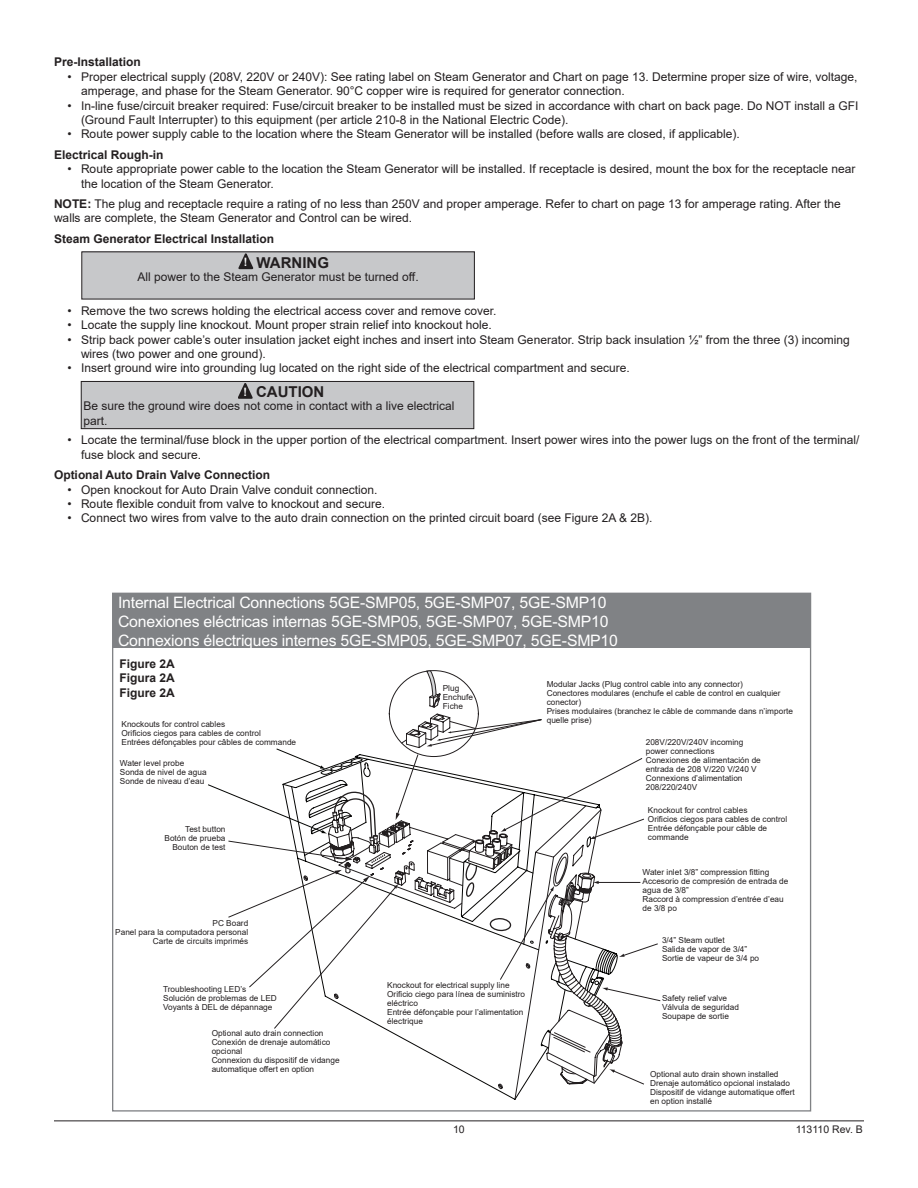
<style>
.page{position:relative;width:918px;height:1188px;background:#fff}
.page>*{position:absolute;margin:0;border:0;box-sizing:border-box;transform-origin:0 0}
.t1{font:15.9px/19px "Arial";letter-spacing:-.015em;color:#fff}
.t2{font:700 15px "Arial";color:#231f20}
.t3{font:12px/14.4px "Arial";color:#231f20}
.t4{font:700 12px/14.4px "Arial";color:#231f20;text-align:justify}
.t5{font:10.5px "Arial";color:#231f20}
.t6{font:8.25px/9px "Arial";color:#231f20}
.s1{font-weight:700}
.s2{font-size:11.55px;color:#fff}
</style>
<div class="page">
<hr style="left:54px;top:1120px;width:810px;height:1px;background:#231f20">
<div style="left:82px;top:252px;width:392px;height:47px;background:#c7c8ca"></div>
<svg style="left:239px;top:253px;width:14px;height:16px"></svg>
<div style="left:81px;top:381px;width:393px;height:48px;background:#c7c8ca"></div>
<div style="left:81px;top:381px;width:393px;height:48px;border:1px solid #231f20"></div>
<svg style="left:238px;top:383px;width:15px;height:16px"></svg>
<div style="left:113px;top:593px;width:698px;height:55px;background:#808285"></div>
<svg style="left:208px;top:670px;width:453px;height:430px"></svg>
<p class="t4" style="left:54px;top:55px;width:88px">Pre-Installation</p>
<p class="t3" style="left:81px;top:69px;width:778px;text-indent:-14px">• Proper electrical supply (208V, 220V or 240V): See rating label on Steam Generator and Chart on page 13. Determine proper size of wire, voltage, amperage, and phase for the Steam Generator. 90°C copper wire is required for generator connection.</p>
<p class="t3" style="left:81px;top:98px;width:779px;text-indent:-14px">• In-line fuse/circuit breaker required: Fuse/circuit breaker to be installed must be sized in accordance with chart on back page. Do NOT install a GFI (Ground Fault Interrupter) to this equipment (per article 210-8 in the National Electric Code).</p>
<p class="t3" style="left:68px;top:127px;width:674px">• Route power supply cable to the location where the Steam Generator will be installed (before walls are closed, if applicable).</p>
<p class="t4" style="left:54px;top:148px;width:111px">Electrical Rough-in</p>
<p class="t3" style="left:81px;top:162px;width:776px;text-indent:-14px">• Route appropriate power cable to the location the Steam Generator will be installed. If receptacle is desired, mount the box for the receptacle near the location of the Steam Generator.</p>
<p class="t3" style="left:54px;top:197px;width:788px"><span class="s1">NOTE:</span> The plug and receptacle require a rating of no less than 250V and proper amperage. Refer to chart on page 13 for amperage rating. After the walls are complete, the Steam Generator and Control can be wired.</p>
<p class="t4" style="left:54px;top:232px;width:222px">Steam Generator Electrical Installation</p>
<p class="t2" style="left:244px;top:252px;width:87px"><span class="s2">!</span> WARNING</p>
<p class="t3" style="left:137px;top:270px;width:283px">All power to the Steam Generator must be turned off.</p>
<p class="t3" style="left:68px;top:303px;width:431px">• Remove the two screws holding the electrical access cover and remove cover.</p>
<p class="t3" style="left:68px;top:318px;width:426px">• Locate the supply line knockout. Mount proper strain relief into knockout hole.</p>
<p class="t3" style="left:81px;top:332px;width:770px;text-indent:-14px">• Strip back power cable’s outer insulation jacket eight inches and insert into Steam Generator. Strip back insulation ½” from the three (3) incoming wires (two power and one ground).</p>
<p class="t3" style="left:68px;top:361px;width:564px">• Insert ground wire into grounding lug located on the right side of the electrical compartment and secure.</p>
<p class="t2" style="left:243px;top:382px;width:82px"><span class="s2">!</span> CAUTION</p>
<p class="t3" style="left:84px;top:399px;width:372px">Be sure the ground wire does not come in contact with a live electrical part.</p>
<p class="t3" style="left:81px;top:433px;width:780px;text-indent:-14px">• Locate the terminal/fuse block in the upper portion of the electrical compartment. Insert power wires into the power lugs on the front of the terminal/ fuse block and secure.</p>
<p class="t4" style="left:54px;top:468px;width:218px">Optional Auto Drain Valve Connection</p>
<p class="t3" style="left:68px;top:482px;width:312px">• Open knockout for Auto Drain Valve conduit connection.</p>
<p class="t3" style="left:68px;top:497px;width:319px">• Route flexible conduit from valve to knockout and secure.</p>
<p class="t3" style="left:68px;top:511px;width:587px">• Connect two wires from valve to the auto drain connection on the printed circuit board (see Figure 2A &amp; 2B).</p>
<h1 class="t1" style="left:118px;top:593px;width:501px">Internal Electrical Connections 5GE-SMP05, 5GE-SMP07, 5GE-SMP10<br>Conexiones eléctricas internas 5GE-SMP05, 5GE-SMP07, 5GE-SMP10<br>Connexions électriques internes 5GE-SMP05, 5GE-SMP07, 5GE-SMP10</h1>
<p class="t6" style="left:443px;top:683px;width:32px">Plug<br>Enchufe<br>Fiche</p>
<p class="t6" style="left:547px;top:679px;width:248px">Modular Jacks (Plug control cable into any connector)<br>Conectores modulares (enchufe el cable de control en cualquier conector)<br>Prises modulaires (branchez le câble de commande dans n’importe quelle prise)</p>
<p class="t4" style="left:120px;top:656px;width:57px">Figure 2A Figura 2A Figure 2A</p>
<p class="t6" style="left:122px;top:720px;width:176px">Knockouts for control cables<br>Orificios ciegos para cables de control<br>Entrées défonçables pour câbles de commande</p>
<p class="t6" style="left:646px;top:738px;width:117px">208V/220V/240V incoming power connections<br>Conexiones de alimentación de entrada de 208 V/220 V/240 V<br>Connexions d’alimentation<br>208/220/240V</p>
<p class="t6" style="left:120px;top:759px;width:88px">Water level probe<br>Sonda de nivel de agua<br>Sonde de niveau d’eau</p>
<p class="t6" style="left:165px;top:824px;width:63px;text-align:right">Test button<br>Botón de prueba<br>Bouton de test</p>
<p class="t6" style="left:115px;top:918px;width:134px;text-align:right">PC Board<br>Panel para la computadora personal<br>Carte de circuits imprimés</p>
<p class="t6" style="left:163px;top:985px;width:115px">Troubleshooting LED’s<br>Solución de problemas de LED<br>Voyants à DEL de dépannage</p>
<p class="t6" style="left:212px;top:1029px;width:129px">Optional auto drain connection<br>Conexión de drenaje automático opcional<br>Connexion du dispositif de vidange automatique offert en option</p>
<p class="t6" style="left:648px;top:805px;width:141px">Knockout for control cables<br>Orificios ciegos para cables de control<br>Entrée défonçable pour câble de commande</p>
<p class="t6" style="left:643px;top:867px;width:147px">Water inlet 3/8” compression fitting<br>Accesorio de compresión de entrada de agua de 3/8”<br>Raccord à compression d’entrée d’eau de 3/8 po</p>
<p class="t6" style="left:387px;top:980px;width:140px">Knockout for electrical supply line<br>Orificio ciego para línea de suministro eléctrico<br>Entrée défonçable pour l’alimentation électrique</p>
<p class="t6" style="left:662px;top:935px;width:99px">3/4” Steam outlet<br>Salida de vapor de 3/4”<br>Sortie de vapeur de 3/4 po</p>
<p class="t6" style="left:662px;top:993px;width:79px">Safety relief valve<br>Válvula de seguridad<br>Soupape de sortie</p>
<p class="t6" style="left:650px;top:1070px;width:146px">Optional auto drain shown installed Drenaje automático opcional instalado Dispositif de vidange automatique offert en option installé</p>
<p class="t5" style="left:453px;top:1122px;width:13px">10</p>
<p class="t5" style="left:796px;top:1122px;width:69px">113110 Rev. B</p>
</div>
